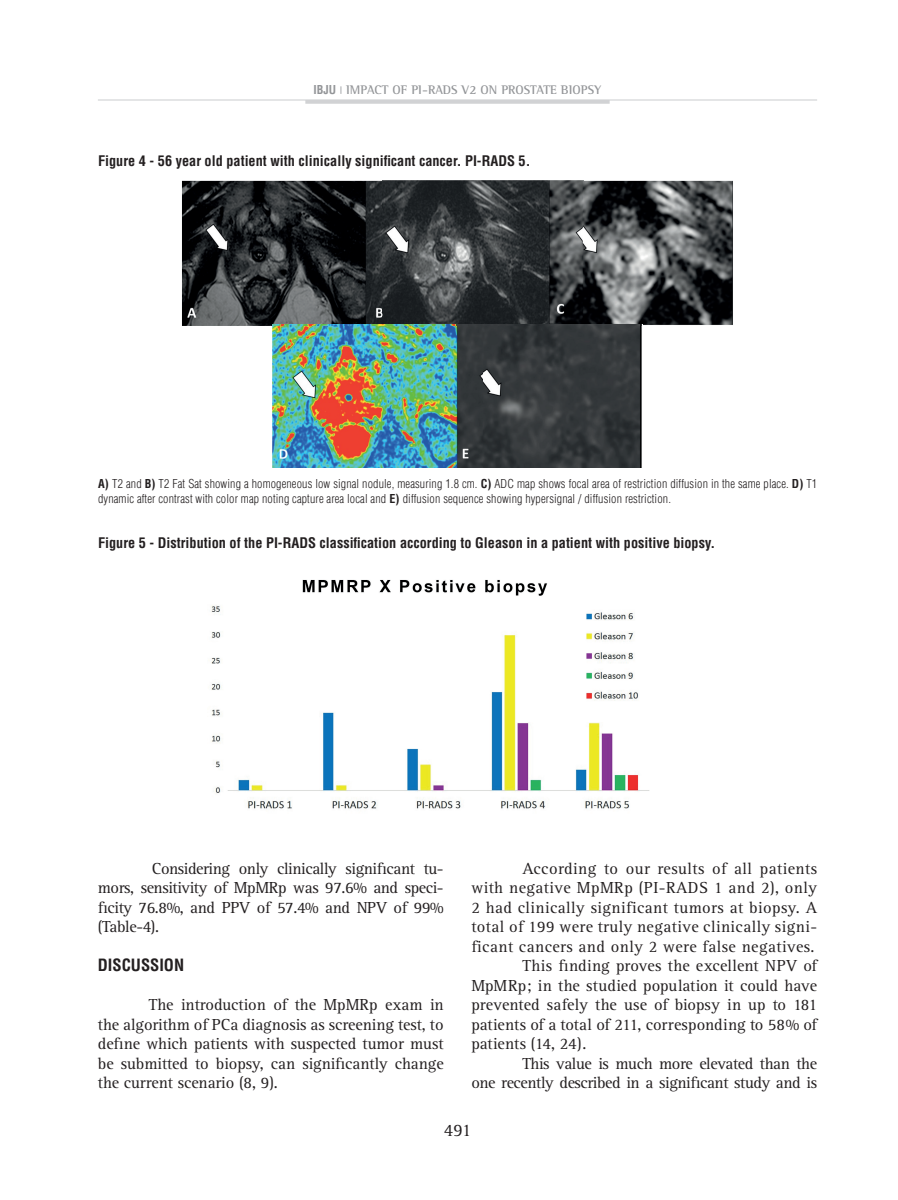
<style>
.page{position:relative;width:898px;height:1200px;background:#fff}
.page>*{position:absolute;margin:0;border:0;box-sizing:border-box;transform-origin:0 0}
.t1{font:18px "Rotis Serif";color:#231f20}
.t2{font:16.5px/19.5px "Rotis Serif";color:#231f20;text-align:justify}
.t3{font:16.5px "Rotis Serif";letter-spacing:.025em;color:#231f20}
.t4{font:16.5px "Rotis Serif";letter-spacing:-.025em;color:#231f20}
.t5{font:700 condensed 16.5px "Helvetica";color:#231f20}
.t6{font:700 condensed 14.25px "Helvetica";color:#231f20}
.t7{font:700 12.75px "Rotis Semi Serif";color:#939598}
.t8{font:300 condensed 12px/15px "Helvetica";letter-spacing:.01em;color:#231f20}
.s1{font-family:"Helvetica";font-stretch:condensed;font-size:12px}
.s2{font-weight:700}
</style>
<div class="page">
<hr style="left:98px;top:99px;width:718px;height:2px;background:#dcdddf">
<hr style="left:305px;top:100px;width:304px;height:4px;background:#d1d2d4">
<img style="left:211px;top:580px;width:439px;height:229px">
<img style="left:182px;top:181px;width:200px;height:145px">
<img style="left:382px;top:181px;width:200px;height:143px">
<img style="left:582px;top:181px;width:151px;height:144px">
<img style="left:273px;top:324px;width:369px;height:144px">
<p class="t7" style="left:313px;top:82px;width:289px"><span class="s1">IBJU</span> <sup>|</sup> IMPACT OF PI-RADS V2 ON PROSTATE BIOPSY</p>
<p class="t6" style="left:98px;top:152px;width:433px">Figure 4 - 56 year old patient with clinically significant cancer. PI-RADS 5.</p>
<p class="t8" style="left:98px;top:476px;width:720px"><span class="s2">A)</span> T2 and <span class="s2">B)</span> T2 Fat Sat showing a homogeneous low signal nodule, measuring 1.8 cm. <span class="s2">C)</span> ADC map shows focal area of restriction diffusion in the same place. <span class="s2">D)</span> T1 dynamic after contrast with color map noting capture area local and <span class="s2">E)</span> diffusion sequence showing hypersignal / diffusion restriction.</p>
<p class="t6" style="left:98px;top:534px;width:618px">Figure 5 - Distribution of the PI-RADS classification according to Gleason in a patient with positive biopsy.</p>
<p class="t2" style="left:98px;top:858px;width:347px;text-indent:54px">Considering only clinically significant tu&shy;mors, sensitivity of MpMRp was 97.6% and speci&shy;ficity 76.8%, and PPV of 57.4% and NPV of 99% (Table-4).</p>
<p class="t5" style="left:98px;top:954px;width:88px">DISCUSSION</p>
<p class="t2" style="left:98px;top:995px;width:347px;text-indent:51px">The introduction of the MpMRp exam in the algorithm of PCa diagnosis as screening test, to define which patients with suspected tumor must be submitted to biopsy, can significantly change the current scenario (8, 9).</p>
<p class="t3" style="left:522px;top:858px;width:296px">According to our results of all patients</p>
<p class="t3" style="left:471px;top:878px;width:347px">with negative MpMRp (PI-RADS 1 and 2), only</p>
<p class="t3" style="left:471px;top:897px;width:347px">2 had clinically significant tumors at biopsy. A</p>
<p class="t3" style="left:471px;top:917px;width:347px">total of 199 were truly negative clinically signi-</p>
<p class="t3" style="left:471px;top:936px;width:344px">ficant cancers and only 2 were false negatives.</p>
<p class="t2" style="left:522px;top:956px;width:296px">This finding proves the excellent NPV of</p>
<p class="t2" style="left:471px;top:975px;width:347px">MpMRp; in the studied population it could have</p>
<p class="t2" style="left:471px;top:995px;width:347px">prevented safely the use of biopsy in up to 181</p>
<p class="t2" style="left:471px;top:1014px;width:347px">patients of a total of 211, corresponding to 58% of</p>
<p class="t2" style="left:471px;top:1034px;width:117px">patients (14, 24).</p>
<p class="t4" style="left:522px;top:1053px;width:296px">This value is much more elevated than the</p>
<p class="t4" style="left:471px;top:1073px;width:347px">one recently described in a significant study and is</p>
<p class="t1" style="left:444px;top:1119px;width:29px">491</p>
</div>
